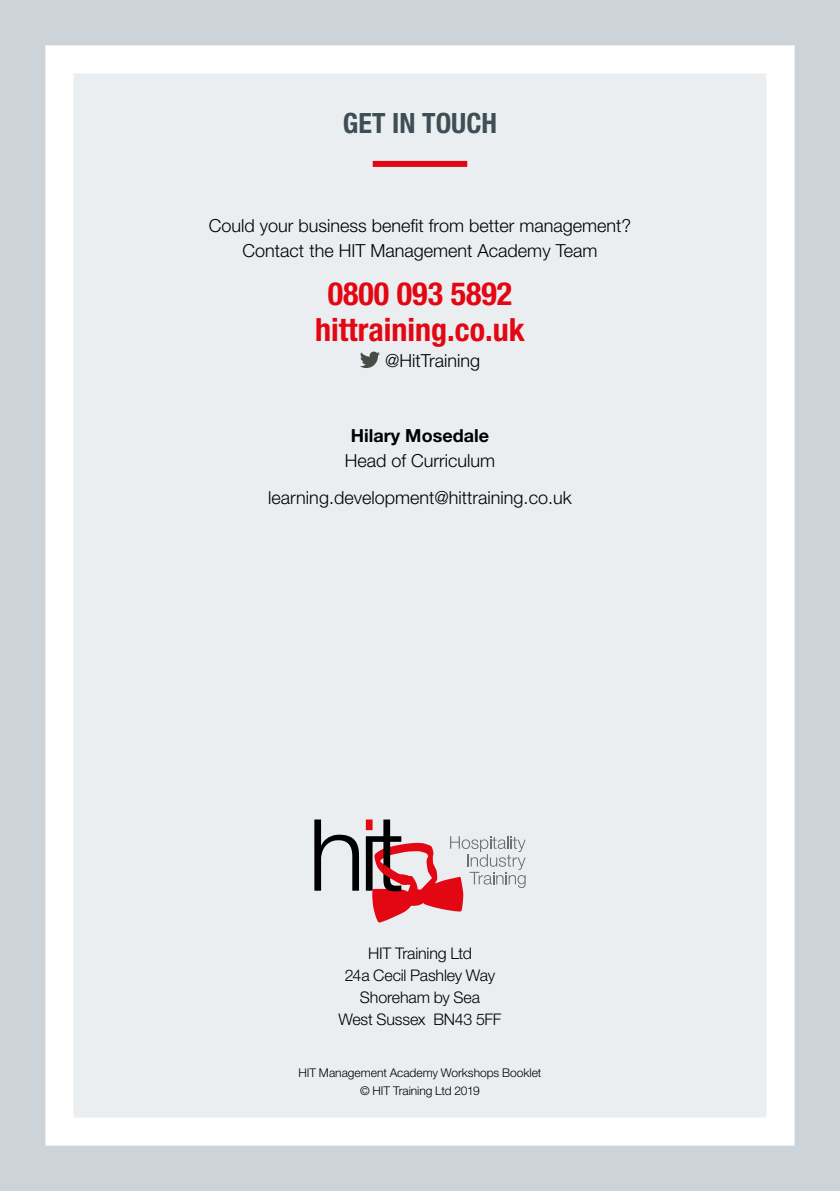
<style>
.page{position:relative;width:840px;height:1191px;background:#fff}
.page>*{position:absolute;margin:0;border:0;box-sizing:border-box;transform-origin:0 0}
.t1{font:700 condensed 32px/36px "Helvetica Neue LT Std";color:#e30613;text-align:center}
.t2{font:700 condensed 28px "Helvetica Neue LT Std";color:#3d4e55}
.t3{font:300 18px/25px "Helvetica Neue LT Std";color:#000;text-align:center}
.t4{font:700 18px "Helvetica Neue LT Std";color:#000}
.t5{font:300 16px/22px "Helvetica Neue LT Std";letter-spacing:-.01em;color:#000;text-align:center}
.t6{font:300 12px/18px "Helvetica Neue LT Std";letter-spacing:-.005em;color:#000;text-align:center}
</style>
<div class="page">
<div style="left:0;top:0;width:839px;height:1191px;background:#ccd4da"></div>
<div style="left:45px;top:45px;width:749px;height:1100px;background:#eaeef0;border:28px solid #fff"></div>
<svg style="left:314px;top:819px;width:45px;height:71px"></svg>
<svg style="left:365px;top:819px;width:160px;height:103px"></svg>
<div style="left:372px;top:161px;width:95px;height:6px;background:#e30613"></div>
<svg style="left:360px;top:351px;width:20px;height:17px"></svg>
<h2 class="t2" style="left:343px;top:106px;width:155px">GET IN TOUCH</h2>
<p class="t3" style="left:208px;top:212px;width:424px">Could your business benefit from better management?<br>Contact the HIT Management Academy Team</p>
<h1 class="t1" style="left:315px;top:275px;width:211px">0800 093 5892 hittraining.co.uk</h1>
<p class="t3" style="left:385px;top:347px;width:97px">@HitTraining</p>
<p class="t4" style="left:351px;top:424px;width:139px">Hilary Mosedale</p>
<p class="t3" style="left:268px;top:441px;width:305px;line-height:37px">Head of Curriculum learning.development@hittraining.co.uk</p>
<p class="t5" style="left:338px;top:942px;width:164px">HIT Training Ltd<br>24a Cecil Pashley Way<br>Shoreham by Sea<br>West Sussex BN43 5FF</p>
<p class="t6" style="left:298px;top:1063px;width:244px">HIT Management Academy Workshops Booklet © HIT Training Ltd 2019</p>
</div>
